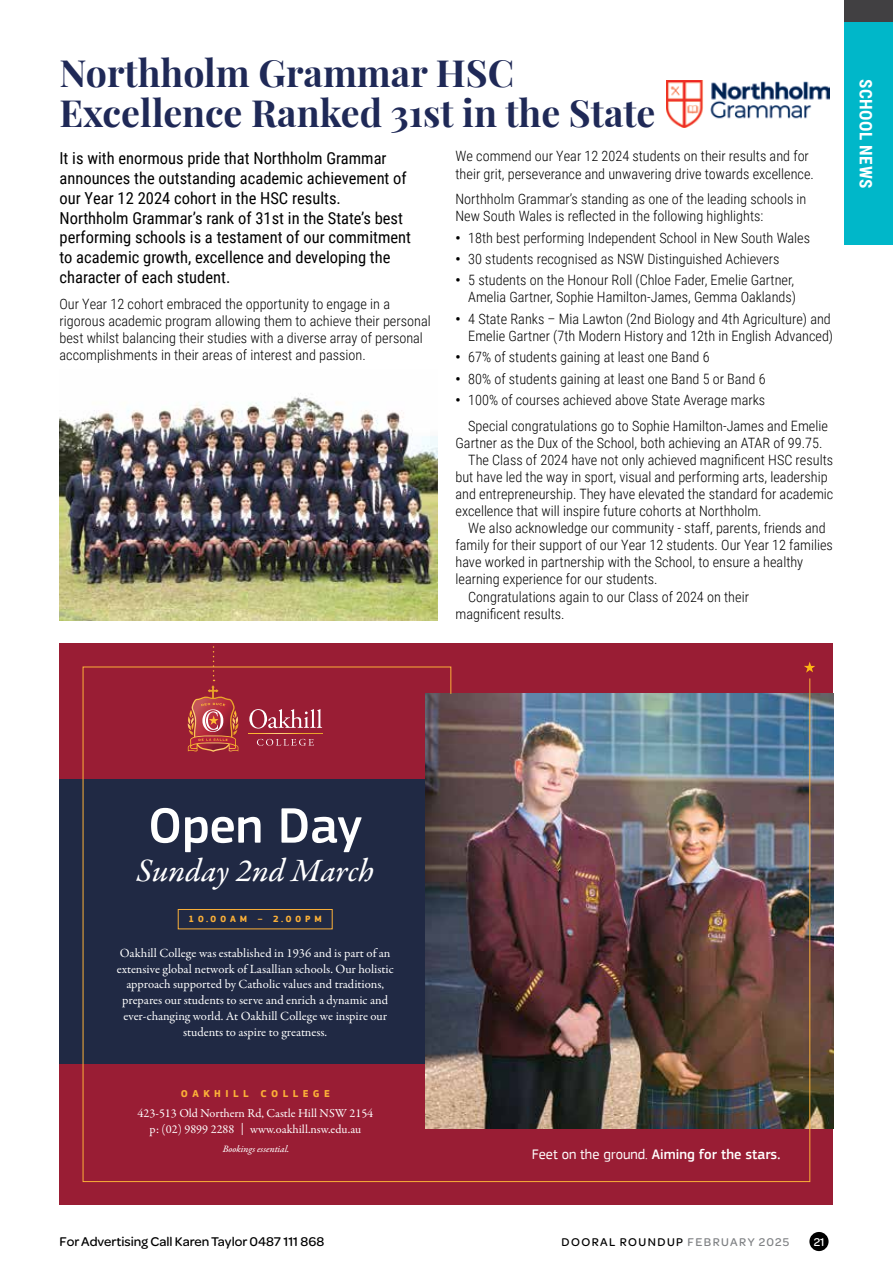
<style>
.page{position:relative;width:893px;height:1263px;background:#fff}
.page>*{position:absolute;margin:0;border:0;box-sizing:border-box;transform-origin:0 0}
.t1{font:500 51.75px "PF Square Sans Pro";color:#fff}
.t2{font:700 37.5px/40.5px "Playfair Display";color:#1f2957}
.t3{font:32.85px "Garamond Premr Pro Med It";color:#fff}
.t4{font:500 18px "Omnes Cond";letter-spacing:.02em;color:#fff}
.t5{font:700 17.25px "Roboto Condensed";letter-spacing:.035em;color:#fff}
.t6{font:16.5px/19.8px "Roboto Condensed";color:#000}
.t7{font:500 14.4px "PF Square Sans Pro";color:#fff}
.t8{font:300 14.25px/17.1px "Roboto Condensed";color:#000}
.t9{font:500 13.5px "Omnes";color:#000}
.t10{font:12.6px/15.8px "Garamond Premr Pro";color:#fff;text-align:center}
.t11{font:12.15px/15.3px "Garamond Premr Pro";color:#fff;text-align:center}
.t12{font:500 12px "Omnes";letter-spacing:.12em;color:#000}
.t13{font:500 12px "Omnes";color:#fff}
.t14{font:700 10.35px "PF Square Sans Pro";letter-spacing:.43em;color:#fbb038}
.t15{font:9.75px "Garamond Premr Pro Med It";letter-spacing:-.005em;color:#fff}
.t16{font:700 9.45px "PF Square Sans Pro";letter-spacing:.43em;color:#fbb038}
.s1{font-weight:700}
.s2{font-weight:400}
.s3{color:#808285}
</style>
<div class="page">
<div style="left:809px;top:1232px;width:19px;height:19px;background:#000;border-radius:50%"></div>
<div style="left:844px;top:0;width:49px;height:245px;background:#00b7c9"></div>
<div style="left:844px;top:0;width:49px;height:22px;background:#414042"></div>
<div style="left:60px;top:643px;width:773px;height:561px;background:#991d34"></div>
<div style="left:60px;top:779px;width:773px;height:284px;background:#202944"></div>
<svg style="left:804px;top:662px;width:11px;height:11px"></svg>
<img style="left:810px;top:694px;width:23px;height:435px">
<img style="left:82px;top:666px;width:728px;height:516px">
<img style="left:60px;top:393px;width:378px;height:227px">
<img style="left:666px;top:80px;width:164px;height:48px">
<h2 class="t2" style="left:60px;top:49px;width:597px">Northholm Grammar HSC<br>Excellence Ranked 31st in the State</h2>
<p class="t6" style="left:60px;top:148px;width:353px">It is with enormous pride that Northholm Grammar announces the outstanding academic achievement of our Year 12 2024 cohort in the HSC results.<br>Northholm Grammar’s rank of 31st in the State’s best performing schools is a testament of our commitment to academic growth, excellence and developing the character of each student.</p>
<p class="t8" style="left:60px;top:294px;width:373px">Our Year 12 cohort embraced the opportunity to engage in a rigorous academic program allowing them to achieve their personal best whilst balancing their studies with a diverse array of personal accomplishments in their areas of interest and passion.</p>
<p class="t8" style="left:455px;top:147px;width:360px">We commend our Year 12 2024 students on their results and for their grit, perseverance and unwavering drive towards excellence.</p>
<p class="t8" style="left:455px;top:190px;width:352px">Northholm Grammar’s standing as one of the leading schools in<br>New South Wales is reflected in the following highlights:</p>
<p class="t8" style="left:455px;top:228px;width:356px"><span class="s1">•</span> 18th best performing Independent School in New South Wales</p>
<p class="t8" style="left:455px;top:250px;width:325px"><span class="s1">•</span> 30 students recognised as NSW Distinguished Achievers</p>
<p class="t8" style="left:455px;top:271px;width:342px;text-align:right"><span class="s1">•</span> 5 students on the Honour Roll (Chloe Fader, Emelie Gartner,<br>Amelia Gartner, Sophie Hamilton-James, Gemma Oaklands)</p>
<p class="t8" style="left:455px;top:310px;width:379px;text-align:right"><span class="s1">•</span> 4 State Ranks – Mia Lawton (2nd Biology and 4th Agriculture) and<br>Emelie Gartner (7th Modern History and 12th in English Advanced)</p>
<p class="t8" style="left:455px;top:348px;width:256px"><span class="s1">•</span> 67% of students gaining at least one Band 6</p>
<p class="t8" style="left:455px;top:369px;width:312px"><span class="s1">•</span> 80% of students gaining at least one Band 5 or Band 6</p>
<p class="t8" style="left:468px;top:386px;width:361px;line-height:25.7px;text-indent:-13px"><span class="s1">•</span> 100% of courses achieved above State Average marks<br>Special congratulations go to Sophie Hamilton-James and Emelie</p>
<p class="t8" style="left:455px;top:433px;width:368px">Gartner as the Dux of the School, both achieving an ATAR of 99.75.</p>
<p class="t8" style="left:468px;top:451px;width:366px">The Class of 2024 have not only achieved magnificent HSC results</p>
<p class="t8" style="left:455px;top:468px;width:374px">but have led the way in sport, visual and performing arts, leadership</p>
<p class="t8" style="left:455px;top:485px;width:379px">and entrepreneurship. They have elevated the standard for academic</p>
<p class="t8" style="left:455px;top:502px;width:308px">excellence that will inspire future cohorts at Northholm.</p>
<p class="t8" style="left:468px;top:519px;width:359px">We also acknowledge our community - staff, parents, friends and</p>
<p class="t8" style="left:455px;top:536px;width:379px">family for their support of our Year 12 students. Our Year 12 families</p>
<p class="t8" style="left:455px;top:553px;width:349px">have worked in partnership with the School, to ensure a healthy</p>
<p class="t8" style="left:455px;top:570px;width:204px">learning experience for our students.</p>
<p class="t8" style="left:468px;top:587px;width:282px">Congratulations again to our Class of 2024 on their</p>
<p class="t8" style="left:455px;top:604px;width:111px">magnificent results.</p>
<p class="t4" style="left:867px;top:59px;width:139px;rotate:90deg">COMMUNITY NEWS</p>
<p class="t5" style="left:878px;top:79px;width:111px;rotate:90deg">SCHOOL NEWS</p>
<h1 class="t1" style="left:148px;top:795px;width:216px">Open Day</h1>
<h3 class="t3" style="left:136px;top:850px;width:240px">Sunday 2nd March</h3>
<p class="t16" style="left:188px;top:913px;width:135px">10.00AM – 2.00PM</p>
<p class="t10" style="left:117px;top:945px;width:278px">Oakhill College was established in 1936 and is part of an extensive global network of Lasallian schools. Our holistic approach supported by Catholic values and traditions, prepares our students to serve and enrich a dynamic and ever‑changing world. At Oakhill College we inspire our students to aspire to greatness.</p>
<p class="t14" style="left:181px;top:1087px;width:151px">OAKHILL COLLEGE</p>
<p class="t11" style="left:137px;top:1106px;width:237px">423‑513 Old Northern Rd, Castle Hill NSW 2154 p: (02) 9899 2288 | www.oakhill.nsw.edu.au</p>
<p class="t15" style="left:223px;top:1142px;width:68px">Bookings essential.</p>
<p class="t9" style="left:60px;top:1232px;width:266px">For Advertising Call Karen Taylor 0487 111 868</p>
<p class="t7" style="left:532px;top:1145px;width:250px"><span class="s2">Feet on the ground.</span> Aiming for the stars.</p>
<p class="t12" style="left:561px;top:1234px;width:229px">DOORAL ROUNDUP <span class="s3">FEBRUARY 2025</span></p>
<p class="t13" style="left:814px;top:1233px;width:12px">21</p>
</div>
